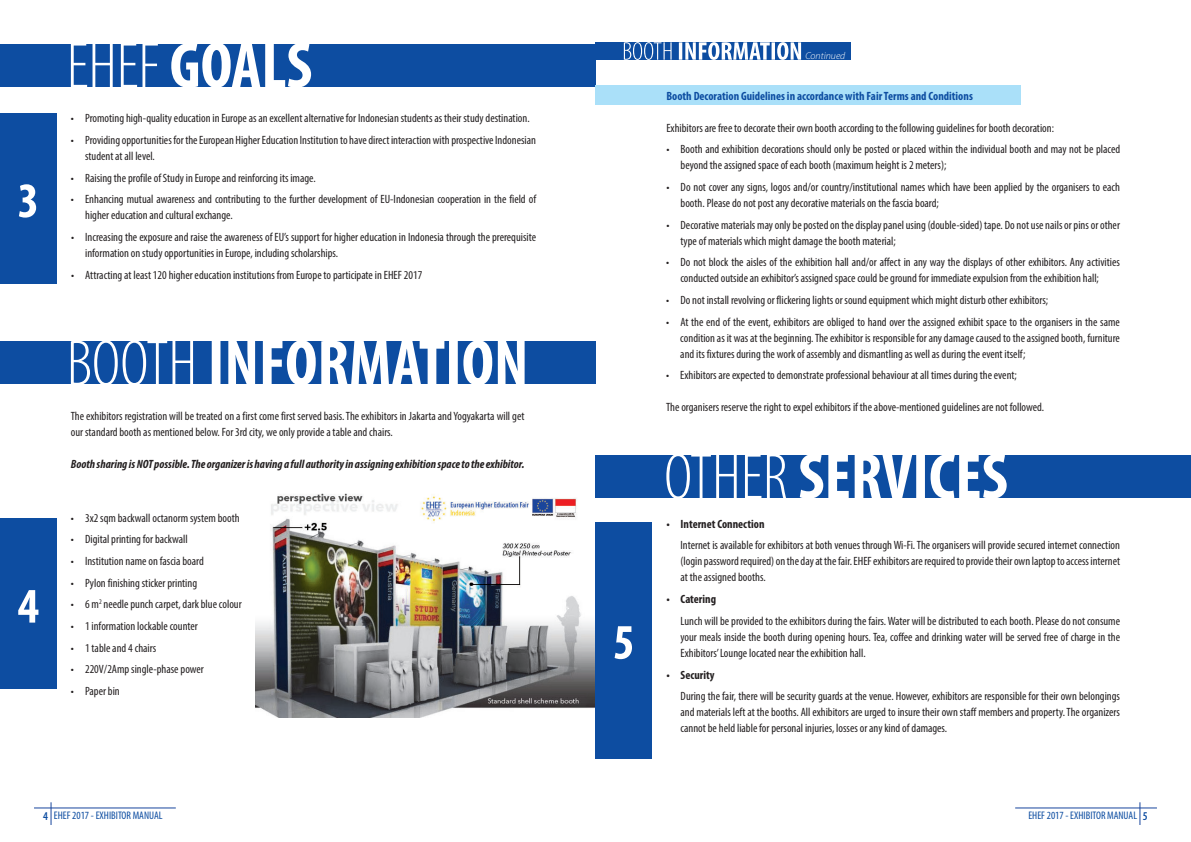
<style>
.page{position:relative;width:1191px;height:842px;background:#fff}
.page>*{position:absolute;margin:0;border:0;box-sizing:border-box;transform-origin:0 0}
.t1{font:700 condensed 50px "Myriad Pro";color:#fff}
.t2{font:condensed 12px/16px "Myriad Pro";color:#231f20}
.t3{font:italic 700 condensed 12px "Myriad Pro";color:#231f20}
.t4{font:700 condensed 12px "Myriad Pro";color:#0d4da1}
.t5{font:700 condensed 12px "Myriad Pro";color:#231f20}
.t6{font:condensed 11px "Myriad Pro";color:#0d4da1}
.t7{font:italic 300 10px "Myriad Pro";color:#fff}
.s1{font-weight:600;font-size:12px}
</style>
<div class="page">
<svg style="left:51px;top:802px;width:1px;height:23px"></svg>
<svg style="left:1139px;top:802px;width:1px;height:23px"></svg>
<hr style="left:34px;top:808px;width:142px;height:1px;background:#18469d">
<hr style="left:1015px;top:808px;width:142px;height:1px;background:#18469d">
<div style="left:0;top:44px;width:595px;height:42px;background:#0d4da1"></div>
<div style="left:0;top:342px;width:595px;height:42px;background:#0d4da1"></div>
<div style="left:0;top:113px;width:57px;height:170px;background:#0d4da1"></div>
<div style="left:0;top:519px;width:57px;height:170px;background:#0d4da1"></div>
<svg style="left:71px;top:341px;width:453px;height:43px"></svg>
<img style="left:255px;top:493px;width:340px;height:224px">
<svg style="left:71px;top:44px;width:240px;height:43px"></svg>
<div style="left:595px;top:43px;width:255px;height:17px;background:#0d4da1"></div>
<svg style="left:624px;top:42px;width:177px;height:18px"></svg>
<div style="left:595px;top:85px;width:425px;height:20px;background:#aae0f9"></div>
<div style="left:595px;top:455px;width:596px;height:42px;background:#0d4da1"></div>
<svg style="left:666px;top:455px;width:340px;height:43px"></svg>
<div style="left:595px;top:522px;width:57px;height:236px;background:#0d4da1"></div>
<h1 class="t1" style="left:18px;top:169px;width:23px">3</h1>
<p class="t2" style="left:71px;top:110px;width:460px">• Promoting high-quality education in Europe as an excellent alternative for Indonesian students as their study destination.</p>
<p class="t2" style="left:85px;top:132px;width:452px;text-indent:-14px">• Providingopportunitiesfor theEuropean HigherEducation Institution to havedirect interactionwith prospectiveIndonesian student at all level.</p>
<p class="t2" style="left:71px;top:170px;width:246px">• Raising the profile of Study in Europe and reinforcing its image.</p>
<p class="t2" style="left:85px;top:191px;width:452px;text-indent:-14px">• Enhancing mutual awareness and contributing to the further development of EU-Indonesian cooperation in the field of higher education and cultural exchange.</p>
<p class="t2" style="left:85px;top:229px;width:452px;text-indent:-14px">• Increasing the exposure and raise the awareness of EU’s support for higher education in Indonesia through the prerequisite information on study opportunities in Europe, including scholarships.</p>
<p class="t2" style="left:71px;top:267px;width:353px">• Attracting at least 120 higher education institutions from Europe to participate in EHEF 2017</p>
<h1 class="t1" style="left:18px;top:575px;width:23px">4</h1>
<p class="t2" style="left:71px;top:408px;width:455px">The exhibitors registration will be treated on a first come first served basis. The exhibitors in Jakarta and Yogyakarta will get our standard booth as mentioned below. For 3rd city, we only provide a table and chairs.</p>
<p class="t3" style="left:71px;top:457px;width:455px">Booth sharing is NOT possible. The organizer is having a full authority in assigning exhibition space to the exhibitor.</p>
<p class="t2" style="left:71px;top:510px;width:170px">• 3x2 sqm backwall octanorm system booth</p>
<p class="t2" style="left:71px;top:531px;width:118px">• Digital printing for backwall</p>
<p class="t2" style="left:71px;top:553px;width:134px">• Institution name on fascia board</p>
<p class="t2" style="left:71px;top:575px;width:128px">• Pylon finishing sticker printing</p>
<p class="t2" style="left:71px;top:596px;width:172px">• 6 m<sup>2</sup> needle punch carpet, dark blue colour</p>
<p class="t2" style="left:71px;top:618px;width:128px">• 1 information lockable counter</p>
<p class="t2" style="left:71px;top:640px;width:87px">• 1 table and 4 chairs</p>
<p class="t2" style="left:71px;top:661px;width:134px">• 220V/2Amp single-phase power</p>
<p class="t2" style="left:71px;top:683px;width:50px">• Paper bin</p>
<p class="t7" style="left:805px;top:50px;width:41px">Continued</p>
<p class="t4" style="left:666px;top:88px;width:308px">Booth Decoration Guidelines in accordance with Fair Terms and Conditions</p>
<p class="t2" style="left:666px;top:120px;width:389px">Exhibitors are free to decorate their own booth according to the following guidelines for booth decoration:</p>
<p class="t2" style="left:680px;top:141px;width:441px;text-indent:-14px">• Booth and exhibition decorations should only be posted or placed within the individual booth and may not be placed beyond the assigned space of each booth (maximum height is 2 meters);</p>
<p class="t2" style="left:680px;top:179px;width:441px;text-indent:-14px">• Do not cover any signs, logos and/or country/institutional names which have been applied by the organisers to each booth. Please do not post any decorative materials on the fascia board;</p>
<p class="t2" style="left:680px;top:217px;width:441px;text-indent:-14px">• Decorativematerialsmayonlybepostedon thedisplaypanelusing(double-sided) tape. Do notuse nailsorpinsorother type of materials which might damage the booth material;</p>
<p class="t2" style="left:666px;top:254px;width:455px;text-align:center">• Do not block the aisles of the exhibition hall and/or affect in any way the displays of other exhibitors. Any activities conducted outside an exhibitor’s assigned space could be ground for immediate expulsion from the exhibition hall;</p>
<p class="t2" style="left:666px;top:292px;width:383px">• Do not install revolving or flickering lights or sound equipment which might disturb other exhibitors;</p>
<p class="t2" style="left:680px;top:314px;width:441px;text-align:justify;text-indent:-14px">• At the end of the event, exhibitors are obliged to hand over the assigned exhibit space to the organisers in the same condition as it was at the beginning. The exhibitor is responsible for any damage caused to the assigned booth, furniture and its fixtures during the work of assembly and dismantling as well as during the event itself;</p>
<p class="t2" style="left:666px;top:367px;width:352px">• Exhibitors are expected to demonstrate professional behaviour at all times during the event;</p>
<p class="t2" style="left:666px;top:399px;width:379px">The organisers reserve the right to expel exhibitors if the above-mentioned guidelines are not followed.</p>
<h1 class="t1" style="left:613px;top:611px;width:23px">5</h1>
<p class="t5" style="left:666px;top:516px;width:100px">• Internet Connection</p>
<p class="t2" style="left:680px;top:537px;width:441px;text-align:justify">Internet is available for exhibitors at both venues through Wi-Fi. The organisers will provide secured internet connection (login password required) on the day at the fair. EHEF exhibitors are required to provide their own laptop to access internet at the assigned booths.</p>
<p class="t5" style="left:666px;top:592px;width:51px">• Catering</p>
<p class="t2" style="left:680px;top:613px;width:441px;text-align:justify">Lunch will be provided to the exhibitors during the fairs. Water will be distributed to each booth. Please do not consume your meals inside the booth during opening hours. Tea, coffee and drinking water will be served free of charge in the Exhibitors’ Lounge located near the exhibition hall.</p>
<p class="t5" style="left:666px;top:667px;width:50px">• Security</p>
<p class="t2" style="left:680px;top:688px;width:441px;text-align:justify">During the fair, there will be security guards at the venue. However, exhibitors are responsible for their own belongings and materials left at the booths. All exhibitors are urged to insure their own staff members and property. The organizers cannot be held liable for personal injuries, losses or any kind of damages.</p>
<p class="t6" style="left:43px;top:809px;width:121px"><span class="s1">4</span> EHEF 2017 - EXHIBITOR MANUAL</p>
<p class="t6" style="left:1028px;top:809px;width:121px">EHEF 2017 - EXHIBITOR MANUAL <span class="s1">5</span></p>
</div>
